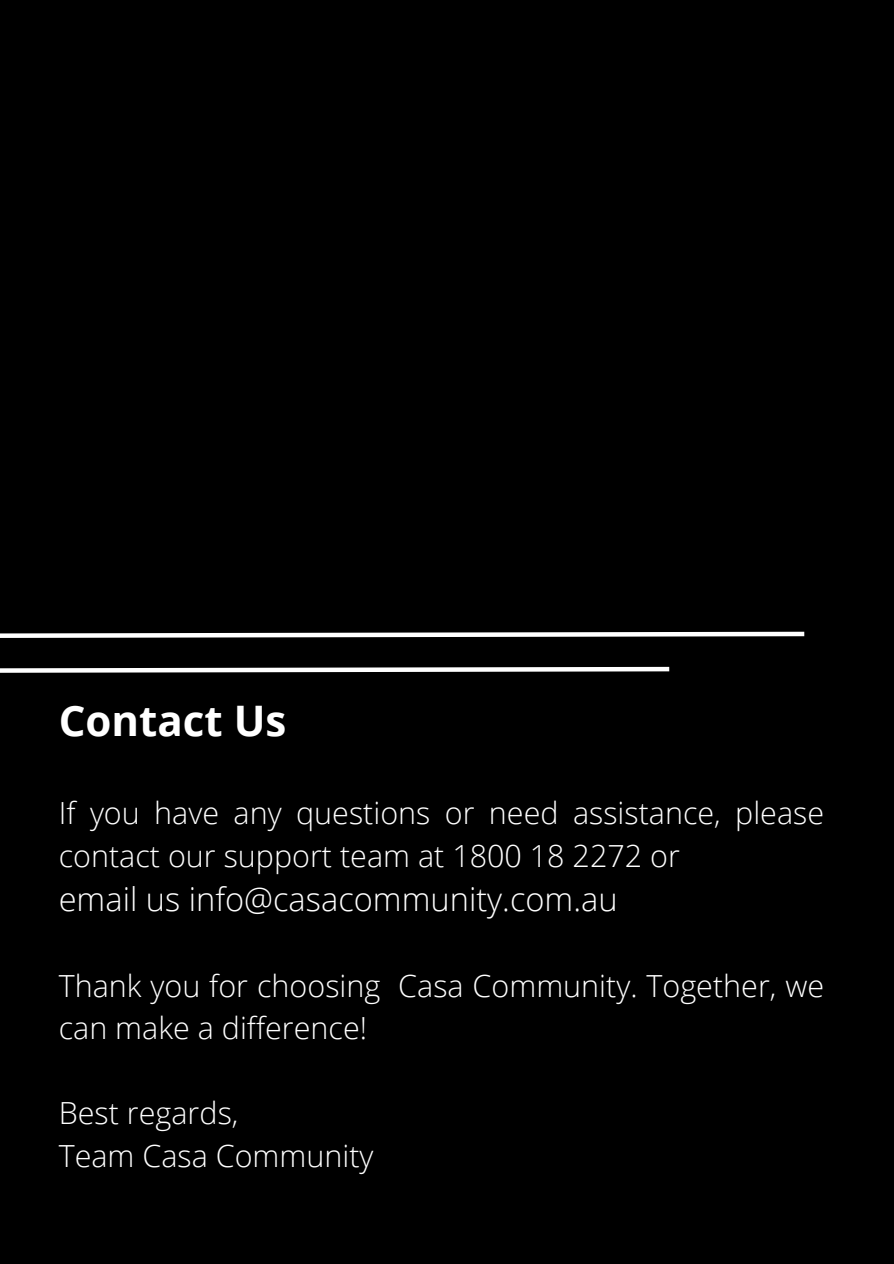
<style>
.page{position:relative;width:894px;height:1264px;background:#fff}
.page>*{position:absolute;margin:0;border:0;box-sizing:border-box;transform-origin:0 0}
.t1{font:700 42px "Open Sans";color:#fff}
.t2{font:300 32.55px "Open Sans";color:#fff}
.t3{font:300 30.45px/42.6px "Open Sans";color:#fff}
</style>
<div class="page">
<div style="left:0;top:0;width:893px;height:1263px;background:#000"></div>
<svg style="left:0;top:631px;width:805px;height:7px"></svg>
<svg style="left:0;top:666px;width:670px;height:7px"></svg>
<h1 class="t1" style="left:59px;top:690px;width:229px">Contact Us</h1>
<p class="t3" style="left:59px;top:790px;width:766px">If you have any questions or need assistance, please contact our support team at 1800 18 2272 or</p>
<p class="t2" style="left:59px;top:875px;width:560px">email us info@casacommunity.com.au</p>
<p class="t3" style="left:59px;top:963px;width:766px">Thank you for choosing Casa Community. Together, we can make a difference!</p>
<p class="t3" style="left:59px;top:1091px;width:181px">Best regards,</p>
<p class="t3" style="left:59px;top:1133px;width:316px">Team Casa Community</p>
</div>
